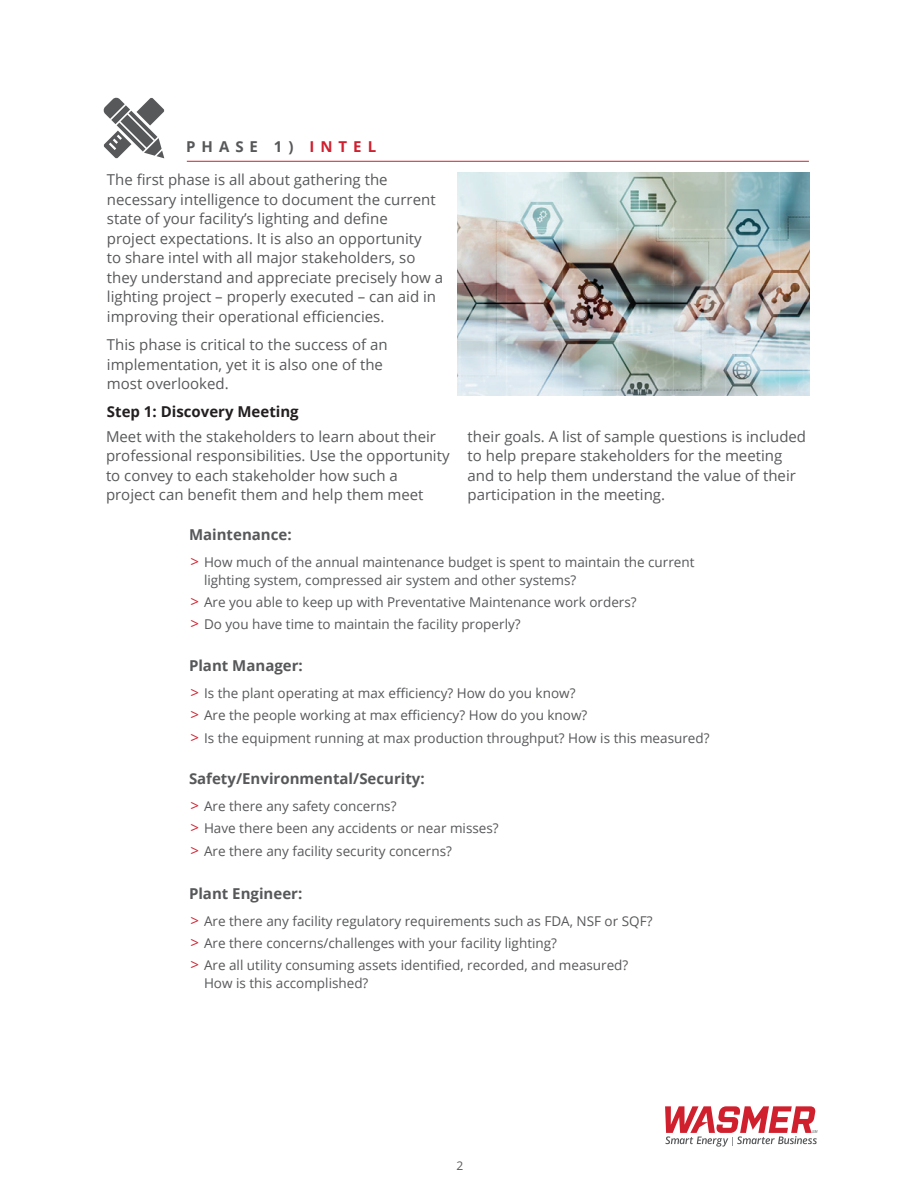
<style>
.page{position:relative;width:918px;height:1188px;background:#fff}
.page>*{position:absolute;margin:0;border:0;box-sizing:border-box;transform-origin:0 0}
.t1{font:15px/19.5px "Open Sans";color:#57585a}
.t2{font:700 15px "Open Sans";color:#57585a}
.t3{font:700 15px "Open Sans";color:#231f20}
.t4{font:700 15px "Open Sans";letter-spacing:.4em;color:#57585a}
.t5{font:13.5px/22.4px "Open Sans";color:#57585a}
.t6{font:12px "Open Sans";color:#57585a}
.s1{color:#cf202f}
.s2{font-size:15px;color:#cf202f}
</style>
<div class="page">
<svg style="left:665px;top:1106px;width:152px;height:41px"></svg>
<hr style="left:187px;top:161px;width:622px;height:1px;background:#cf202f">
<svg style="left:103px;top:97px;width:61px;height:61px"></svg>
<img style="left:458px;top:172px;width:352px;height:224px">
<p class="t4" style="left:186px;top:136px;width:192px">PHASE 1) <span class="s1">INTEL</span></p>
<p class="t1" style="left:107px;top:170px;width:338px">The first phase is all about gathering the necessary intelligence to document the current state of your facility’s lighting and define<br>project expectations. It is also an opportunity<br>to share intel with all major stakeholders, so they understand and appreciate precisely how a lighting project – properly executed – can aid in improving their operational efficiencies.</p>
<p class="t1" style="left:107px;top:334px;width:282px">This phase is critical to the success of an implementation, yet it is also one of the most overlooked.</p>
<p class="t3" style="left:107px;top:401px;width:193px">Step 1: Discovery Meeting</p>
<p class="t1" style="left:106px;top:426px;width:345px">Meet with the stakeholders to learn about their professional responsibilities. Use the opportunity to convey to each stakeholder how such a project can benefit them and help them meet</p>
<p class="t1" style="left:468px;top:426px;width:340px">their goals. A list of sample questions is included to help prepare stakeholders for the meeting and to help them understand the value of their participation in the meeting.</p>
<p class="t2" style="left:189px;top:524px;width:104px">Maintenance:</p>
<p class="t5" style="left:204px;top:553px;width:492px;line-height:18px;text-indent:-14px"><span class="s2">&gt;</span> How much of the annual maintenance budget is spent to maintain the current lighting system, compressed air system and other systems?</p>
<p class="t5" style="left:190px;top:591px;width:448px"><span class="s2">&gt;</span> Are you able to keep up with Preventative Maintenance work orders? <span class="s2">&gt;</span> Do you have time to maintain the facility properly?</p>
<p class="t2" style="left:189px;top:655px;width:115px">Plant Manager:</p>
<p class="t5" style="left:190px;top:681px;width:521px"><span class="s2">&gt;</span> Is the plant operating at max efficiency? How do you know?<br><span class="s2">&gt;</span> Are the people working at max efficiency? How do you know?<br><span class="s2">&gt;</span> Is the equipment running at max production throughput? How is this measured?</p>
<p class="t2" style="left:189px;top:768px;width:237px">Safety/Environmental/Security:</p>
<p class="t5" style="left:190px;top:795px;width:310px"><span class="s2">&gt;</span> Are there any safety concerns?<br><span class="s2">&gt;</span> Have there been any accidents or near misses? <span class="s2">&gt;</span> Are there any facility security concerns?</p>
<p class="t2" style="left:189px;top:883px;width:115px">Plant Engineer:</p>
<p class="t5" style="left:190px;top:909px;width:464px"><span class="s2">&gt;</span> Are there any facility regulatory requirements such as FDA, NSF or SQF? <span class="s2">&gt;</span> Are there concerns/challenges with your facility lighting?<br><span class="s2">&gt;</span> Are all utility consuming assets identified, recorded, and measured?</p>
<p class="t5" style="left:204px;top:972px;width:166px">How is this accomplished?</p>
<p class="t6" style="left:457px;top:1158px;width:8px">2</p>
</div>
